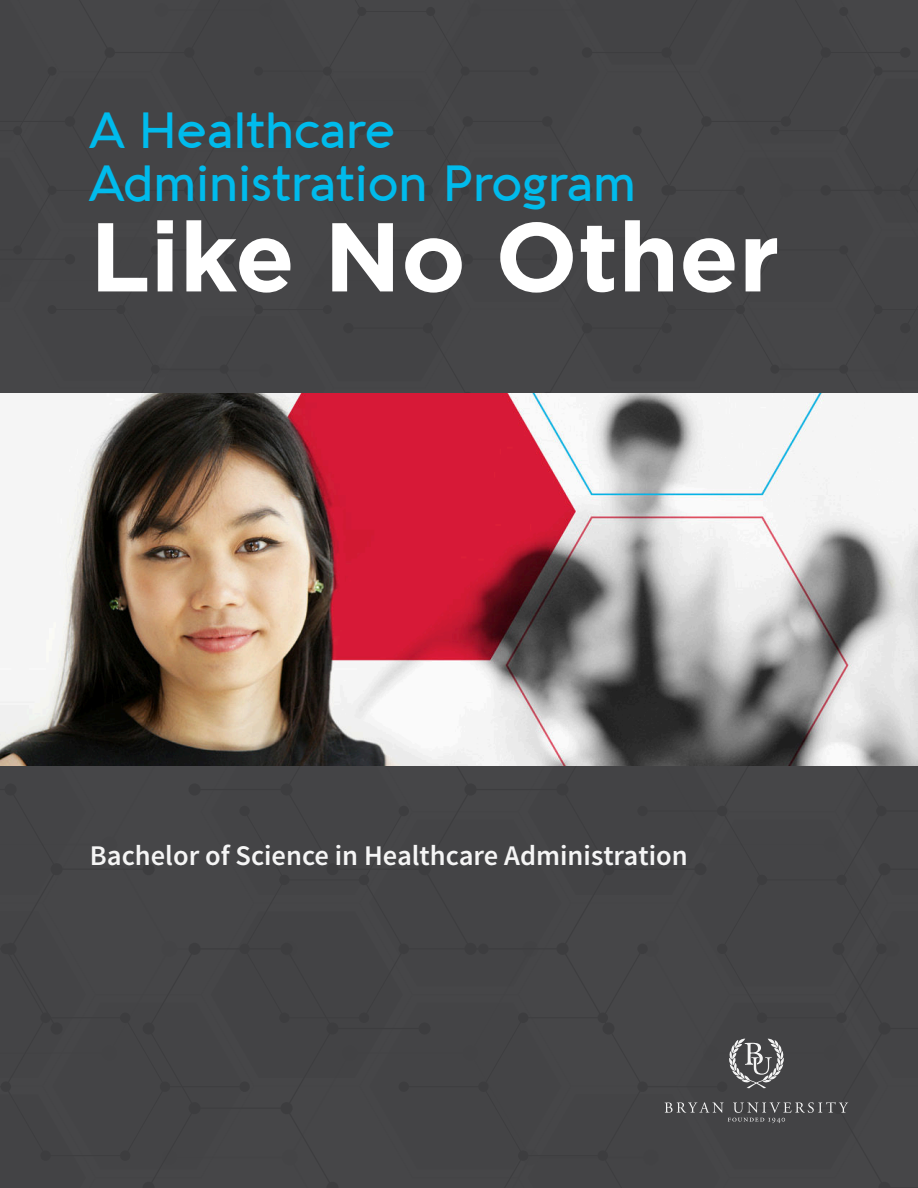
<style>
.page{position:relative;width:918px;height:1188px;background:#fff}
.page>*{position:absolute;margin:0;border:0;box-sizing:border-box;transform-origin:0 0}
.t1{font:700 97.5px "Gotham";color:#fff}
.t2{font:500 49.5px/52.5px "Aquawax";color:#00bbec}
.t3{font:600 28.5px "Source Sans Pro";color:#f5f5f5}
</style>
<div class="page">
<div style="left:0;top:0;width:918px;height:393px;background:#444446"></div>
<div style="left:48px;top:186px;width:284px;height:207px;background:#444446"></div>
<div style="left:254px;top:0;width:284px;height:254px;background:#444446"></div>
<div style="left:0;top:766px;width:918px;height:422px;background:#444446"></div>
<img style="left:0;top:393px;width:918px;height:373px">
<h2 class="t2" style="left:90px;top:108px;width:547px">A Healthcare<br>Administration Program</h2>
<h1 class="t1" style="left:90px;top:213px;width:691px">Like No Other</h1>
<p class="t3" style="left:90px;top:844px;width:599px">Bachelor of Science in Healthcare Administration</p>
</div>
